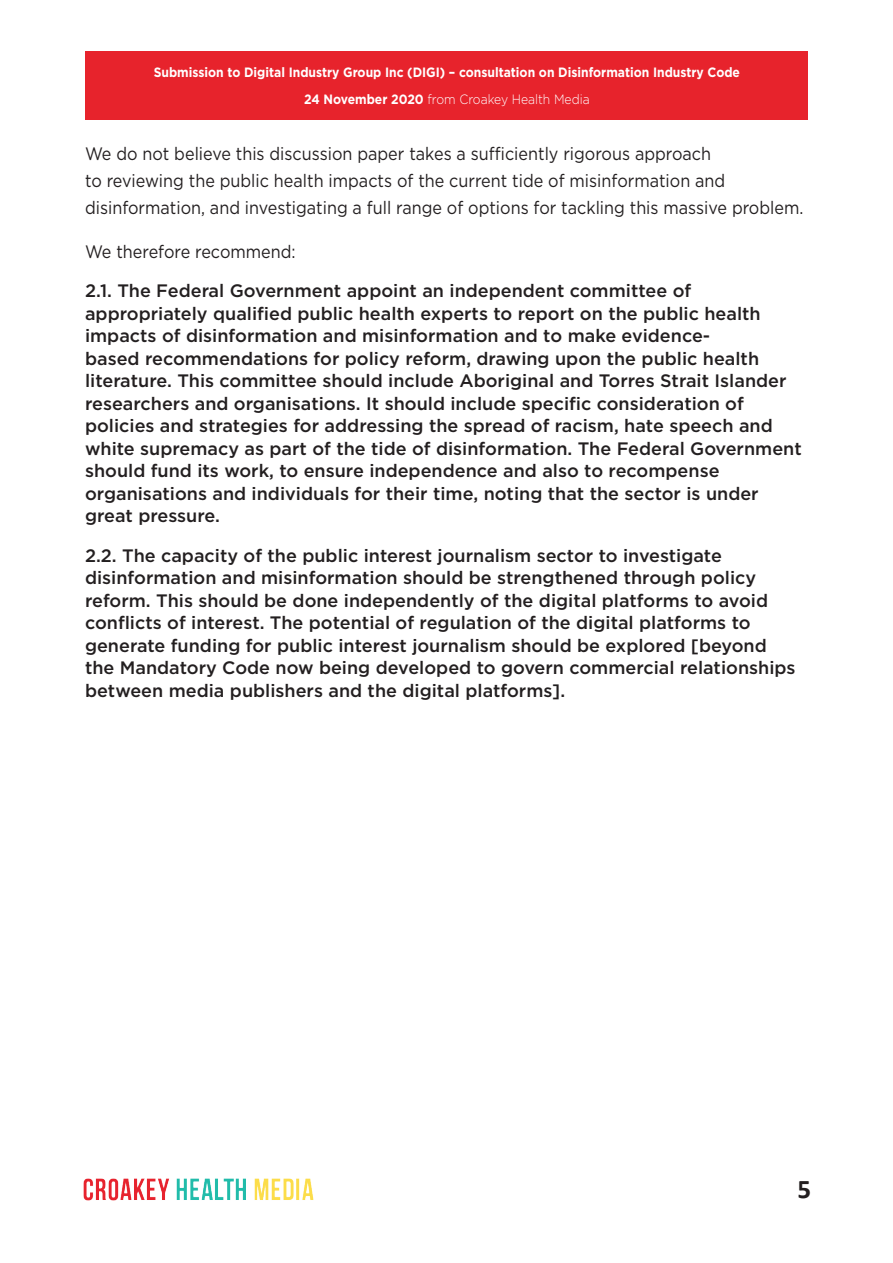
<style>
.page{position:relative;width:893px;height:1263px;background:#fff}
.page>*{position:absolute;margin:0;border:0;box-sizing:border-box;transform-origin:0 0}
.t1{font:700 27px "Calibri";color:#231f20}
.Bold_Paragraph{font:500 18px/22.5px "Gotham";color:#231f20}
.t2{font:18px/27px "Gotham";color:#231f20;scale:.9 1}
.t3{font:700 13.5px/27px "Gotham";color:#fff;text-align:center;scale:.9 1}
.s1{font-weight:300}
</style>
<div class="page">
<div style="left:86px;top:51px;width:722px;height:69px;background:#e7232c"></div>
<img style="left:83px;top:1178px;width:231px;height:23px">
<p class="t3" style="left:154px;top:59px;width:653px">Submission to Digital Industry Group Inc (DIGI) – consultation on Disinformation Industry Code<br>24 November 2020 <span class="s1">from Croakey Health Media</span></p>
<p class="t2" style="left:85px;top:139px;width:800px">We do not believe this discussion paper takes a sufficiently rigorous approach<br>to reviewing the public health impacts of the current tide of misinformation and disinformation, and investigating a full range of options for tackling this massive problem.</p>
<p class="t2" style="left:85px;top:237px;width:236px">We therefore recommend:</p>
<p class="Bold_Paragraph" style="left:85px;top:279px;width:718px">2.1. The Federal Government appoint an independent committee of appropriately qualified public health experts to report on the public health impacts of disinformation and misinformation and to make evidence-<br>based recommendations for policy reform, drawing upon the public health literature. This committee should include Aboriginal and Torres Strait Islander researchers and organisations. It should include specific consideration of policies and strategies for addressing the spread of racism, hate speech and white supremacy as part of the tide of disinformation. The Federal Government should fund its work, to ensure independence and also to recompense organisations and individuals for their time, noting that the sector is under great pressure.</p>
<p class="Bold_Paragraph" style="left:85px;top:544px;width:712px">2.2. The capacity of the public interest journalism sector to investigate disinformation and misinformation should be strengthened through policy reform. This should be done independently of the digital platforms to avoid conflicts of interest. The potential of regulation of the digital platforms to generate funding for public interest journalism should be explored [beyond the Mandatory Code now being developed to govern commercial relationships between media publishers and the digital platforms].</p>
<h1 class="t1" style="left:797px;top:1171px;width:15px">5</h1>
</div>
